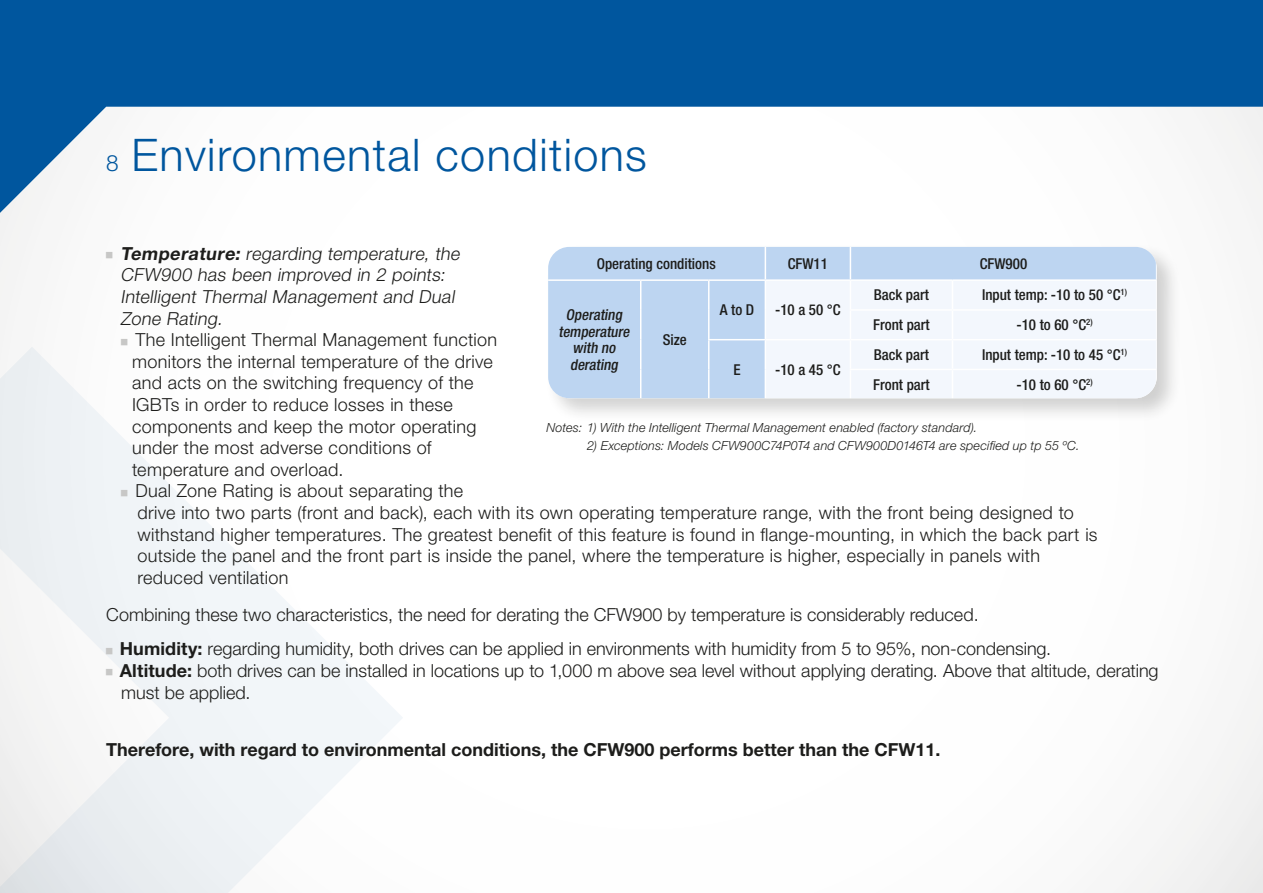
<style>
.page{position:relative;width:1263px;height:893px;background:#fff}
.page>*{position:absolute;margin:0;border:0;box-sizing:border-box;transform-origin:0 0}
.t1{font:300 45px "Helvetica Neue LT Pro";letter-spacing:.03em;color:#00569e}
.t2{font:300 18px/21.6px "Helvetica Neue LT Pro";letter-spacing:.015em;color:#1d1d1b}
.t3{font:italic 300 18px/21.6px "Helvetica Neue LT Pro";color:#1d1d1b}
.t4{font:700 18px "Helvetica Neue LT Pro";color:#1d1d1b}
.t5{font:500 condensed 15px "Helvetica Neue LT Pro";color:#1d1d1b}
.t6{font:italic 500 condensed 15px/16.6px "Helvetica Neue LT Pro";color:#1d1d1b;text-align:center}
.t7{font:italic 300 12.6px "Helvetica Neue LT Pro";letter-spacing:.01em;color:#1d1d1b}
.s1{font-size:22.5px}
.s2{font-weight:700}
</style>
<div class="page">
<svg style="left:0;top:0;width:1263px;height:213px;fill:#00569e"></svg>
<svg style="left:0;top:347px;width:402px;height:546px;fill:#f2f6f9"></svg>
<div style="left:544px;top:243px;width:637px;height:180px;background:#1d1d1b;opacity:.2"></div>
<div style="left:549px;top:248px;width:607px;height:150px;background:#bdd5f1"></div>
<div style="left:766px;top:281px;width:390px;height:117px;background:#f3f7fd"></div>
<hr style="left:548px;top:247px;width:93px;height:1px;background:#fff">
<hr style="left:548px;top:247px;width:1px;height:32px;background:#fff">
<hr style="left:641px;top:247px;width:68px;height:1px;background:#fff">
<hr style="left:709px;top:247px;width:56px;height:1px;background:#fff">
<hr style="left:765px;top:247px;width:85px;height:1px;background:#fff">
<hr style="left:765px;top:247px;width:1px;height:32px;background:#fff">
<hr style="left:850px;top:247px;width:102px;height:1px;background:#fff">
<hr style="left:850px;top:247px;width:1px;height:32px;background:#fff">
<hr style="left:952px;top:247px;width:205px;height:1px;background:#fff">
<hr style="left:1156px;top:247px;width:1px;height:32px;background:#fff">
<hr style="left:548px;top:279px;width:93px;height:2px;background:#fff">
<svg style="left:548px;top:281px;width:1px;height:29px"></svg>
<hr style="left:641px;top:279px;width:68px;height:2px;background:#fff">
<svg style="left:640px;top:281px;width:1px;height:29px"></svg>
<hr style="left:709px;top:279px;width:56px;height:2px;background:#fff">
<hr style="left:765px;top:279px;width:85px;height:2px;background:#fff">
<hr style="left:850px;top:279px;width:102px;height:2px;background:#fff">
<hr style="left:952px;top:279px;width:205px;height:2px;background:#fff">
<hr style="left:548px;top:310px;width:1px;height:30px;background:#fff">
<hr style="left:640px;top:310px;width:1px;height:30px;background:#fff">
<hr style="left:850px;top:309px;width:102px;height:2px;background:#fff">
<hr style="left:952px;top:309px;width:205px;height:2px;background:#fff">
<hr style="left:708px;top:339px;width:57px;height:1px;background:#fff">
<hr style="left:765px;top:339px;width:85px;height:1px;background:#fff">
<hr style="left:850px;top:339px;width:102px;height:1px;background:#fff">
<hr style="left:952px;top:339px;width:205px;height:1px;background:#fff">
<svg style="left:548px;top:340px;width:1px;height:58px"></svg>
<svg style="left:640px;top:340px;width:1px;height:58px"></svg>
<svg style="left:708px;top:281px;width:1px;height:117px"></svg>
<svg style="left:765px;top:281px;width:1px;height:117px"></svg>
<hr style="left:850px;top:369px;width:102px;height:1px;background:#fff">
<svg style="left:850px;top:281px;width:1px;height:117px"></svg>
<hr style="left:952px;top:369px;width:205px;height:1px;background:#fff">
<svg style="left:952px;top:281px;width:1px;height:117px"></svg>
<svg style="left:1156px;top:281px;width:1px;height:117px"></svg>
<hr style="left:548px;top:398px;width:93px;height:1px;background:#fff">
<hr style="left:641px;top:398px;width:68px;height:1px;background:#fff">
<hr style="left:709px;top:398px;width:56px;height:1px;background:#fff">
<hr style="left:765px;top:398px;width:85px;height:1px;background:#fff">
<hr style="left:850px;top:398px;width:102px;height:1px;background:#fff">
<hr style="left:952px;top:398px;width:205px;height:1px;background:#fff">
<svg style="left:121px;top:490px;width:7px;height:6px"></svg>
<svg style="left:106px;top:647px;width:7px;height:7px"></svg>
<svg style="left:106px;top:669px;width:7px;height:7px"></svg>
<h1 class="t1" style="left:106px;top:127px;width:542px"><span class="s1">8</span> Environmental conditions</h1>
<p class="t3" style="left:120px;top:242px;width:344px"><span class="s2">Temperature:</span> regarding temperature, the CFW900 has been improved in 2 points:<br>Intelligent Thermal Management and Dual Zone Rating.</p>
<p class="t2" style="left:132px;top:329px;width:967px">The Intelligent Thermal Management function<br>monitors the internal temperature of the drive<br>and acts on the switching frequency of the<br>IGBTs in order to reduce losses in these<br>components and keep the motor operating<br>under the most adverse conditions of<br>temperature and overload.<br>Dual Zone Rating is about separating the<br>drive into two parts (front and back), each with its own operating temperature range, with the front being designed to withstand higher temperatures. The greatest benefit of this feature is found in flange-mounting, in which the back part is outside the panel and the front part is inside the panel, where the temperature is higher, especially in panels with reduced ventilation</p>
<p class="t2" style="left:120px;top:597px;width:933px;line-height:34.3px;text-indent:-13px">Combining these two characteristics, the need for derating the CFW900 by temperature is considerably reduced.<br><span class="s2">Humidity:</span> regarding humidity, both drives can be applied in environments with humidity from 5 to 95%, non-condensing.</p>
<p class="t2" style="left:120px;top:659px;width:1040px"><span class="s2">Altitude:</span> both drives can be installed in locations up to 1,000 m above sea level without applying derating. Above that altitude, derating must be applied.</p>
<p class="t5" style="left:597px;top:254px;width:121px">Operating conditions</p>
<p class="t5" style="left:788px;top:254px;width:42px">CFW11</p>
<p class="t5" style="left:980px;top:254px;width:49px">CFW900</p>
<p class="t6" style="left:558px;top:306px;width:75px">Operating temperature with no derating</p>
<p class="t5" style="left:874px;top:286px;width:57px">Back part</p>
<p class="t5" style="left:982px;top:286px;width:147px">Input temp: -10 to 50 °C<sup>1)</sup></p>
<p class="t5" style="left:873px;top:316px;width:58px">Front part</p>
<p class="t5" style="left:1016px;top:316px;width:78px">-10 to 60 °C<sup>2)</sup></p>
<p class="t5" style="left:720px;top:301px;width:36px">A to D</p>
<p class="t5" style="left:775px;top:301px;width:67px">-10 a 50 °C</p>
<p class="t5" style="left:663px;top:331px;width:26px">Size</p>
<p class="t5" style="left:874px;top:346px;width:57px">Back part</p>
<p class="t5" style="left:982px;top:346px;width:147px">Input temp: -10 to 45 °C<sup>1)</sup></p>
<p class="t5" style="left:873px;top:375px;width:58px">Front part</p>
<p class="t5" style="left:1016px;top:375px;width:78px">-10 to 60 °C<sup>2)</sup></p>
<p class="t5" style="left:733px;top:361px;width:9px">E</p>
<p class="t5" style="left:775px;top:361px;width:67px">-10 a 45 °C</p>
<p class="t7" style="left:546px;top:420px;width:432px">Notes: 1) With the Intelligent Thermal Management enabled (factory standard).</p>
<p class="t7" style="left:587px;top:438px;width:494px">2) Exceptions: Models CFW900C74P0T4 and CFW900D0146T4 are specified up tp 55 ºC.</p>
<p class="t4" style="left:106px;top:739px;width:836px">Therefore, with regard to environmental conditions, the CFW900 performs better than the CFW11.</p>
</div>
